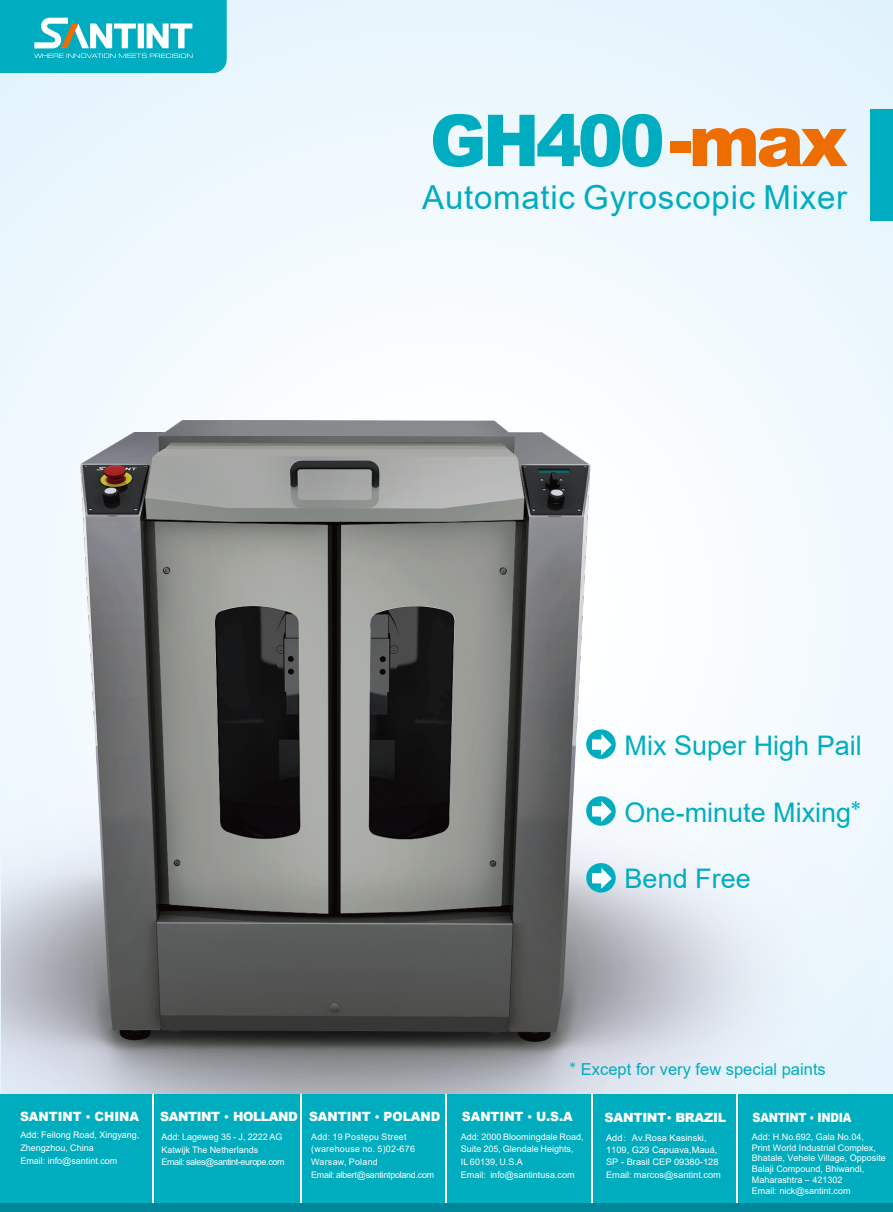
<style>
.page{position:relative;width:893px;height:1212px;background:#edf7fd}
.page>*{position:absolute;margin:0;border:0;box-sizing:border-box;transform-origin:0 0}
.t1{font:900 71.7px "Arial";letter-spacing:-.055em;color:#00adc0;scale:.95 1}
.t2{font:33px "Arial";letter-spacing:.025em;color:#00adc0}
.t3{font:27px "Arial";color:#00adc0}
.t4{font:16.5px "Arial";color:#00adc0}
.t5{font:900 12.75px "Arial";letter-spacing:-.025em;color:#fff}
.t6{font:900 12.75px "Arial";color:#fff}
.t7{font:900 12.75px "Arial";letter-spacing:-.025em;color:#fff;scale:.87 1}
.t8{font:9px/12.6px "Arial";color:#fff}
.t9{font:9px/12.6px "Arial";letter-spacing:.03em;color:#fff}
.s1{color:#ed6d00}
.s2{font-family:"Hiragino Sans GB W3"}
.s3{font-family:"Microsoft Ya Hei";font-weight:400}
.s4{font-family:"Microsoft Ya Hei";font-weight:700}
.s5{font-family:"Adobe Song Std";font-weight:300}
</style>
<div class="page">
<div style="left:871px;top:109px;width:22px;height:112px;background:#00adc0"></div>
<svg style="left:0;top:0;width:227px;height:73px;background:#25b7c6"></svg>
<img style="left:1px;top:288px;width:764px;height:806px">
<svg style="left:585px;top:795px;width:32px;height:32px"></svg>
<svg style="left:585px;top:861px;width:32px;height:33px"></svg>
<svg style="left:585px;top:728px;width:32px;height:32px"></svg>
<div style="left:0;top:1094px;width:893px;height:118px;background:#00adbf"></div>
<hr style="left:152px;top:1094px;width:2px;height:116px;background:#fff">
<hr style="left:300px;top:1094px;width:2px;height:116px;background:#fff">
<hr style="left:446px;top:1094px;width:1px;height:116px;background:#fff">
<hr style="left:591px;top:1094px;width:2px;height:116px;background:#fff">
<hr style="left:736px;top:1094px;width:2px;height:116px;background:#fff">
<div style="left:0;top:1203px;width:893px;height:9px;background:#00879a"></div>
<h1 class="t1" style="left:430px;top:88px;width:442px">GH400<span class="s1">-max</span></h1>
<h2 class="t2" style="left:422px;top:175px;width:426px">Automatic Gyroscopic Mixer</h2>
<h3 class="t3" style="left:625px;top:727px;width:239px">Mix Super High Pail</h3>
<h3 class="t3" style="left:625px;top:794px;width:237px">One-minute Mixing<span class="s2">*</span></h3>
<h3 class="t3" style="left:625px;top:860px;width:128px">Bend Free</h3>
<h3 class="t6" style="left:20px;top:1107px;width:120px">SANTINT <span class="s3">•</span> CHINA</h3>
<p class="t8" style="left:20px;top:1129px;width:121px">Add: Feilong Road, Xingyang,<br>Zhengzhou, China<br>Email: info@santint.com</p>
<h3 class="t4" style="left:570px;top:1058px;width:258px"><span class="s2">*</span> Except for very few special paints</h3>
<h3 class="t5" style="left:160px;top:1107px;width:282px">SANTINT <span class="s3">•</span> HOLLAND SANTINT <span class="s3">•</span> POLAND</h3>
<h3 class="t6" style="left:462px;top:1107px;width:113px">SANTINT <span class="s3">•</span> U.S.A</h3>
<h3 class="t5" style="left:605px;top:1108px;width:123px">SANTINT<span class="s4">·</span> BRAZIL</h3>
<h3 class="t7" style="left:753px;top:1108px;width:115px">SANTINT <span class="s3">•</span> INDIA</h3>
<p class="t8" style="left:752px;top:1131px;width:136px;line-height:10.8px">Add: H.No.692, Gala No.04,<br>Print World Industrial Complex,<br>Bhatale, Vehele Village, Opposite<br>Balaji Compound, Bhiwandi,<br>Maharashtra – 421302<br>Email: nick@santint.com</p>
<p class="t9" style="left:311px;top:1130px;width:125px">Add: 19 Postępu Street (warehouse no. 5)02-676<br>Warsaw, Poland<br>Email: albert@santintpoland.com</p>
<p class="t8" style="left:461px;top:1130px;width:124px">Add: 2000 Bloomingdale Road,<br>Suite 205, Glendale Heights,<br>IL 60139, U.S.A<br>Email:</p>
<p class="t8" style="left:161px;top:1130px;width:125px">Add: Lageweg 35 - J, 2222 AG<br>Katwijk The Netherlands<br>Email: sales@santint-europe.com</p>
<p class="t8" style="left:606px;top:1132px;width:114px;line-height:12px">Add<span class="s5">：</span>Av.Rosa Kasinski,<br>1109, G29 Capuava,Mauá,<br>SP - Brasil CEP 09380-128</p>
<p class="t8" style="left:490px;top:1168px;width:86px">info@santintusa.com</p>
<p class="t8" style="left:606px;top:1168px;width:116px">Email: marcos@santint.com</p>
</div>
